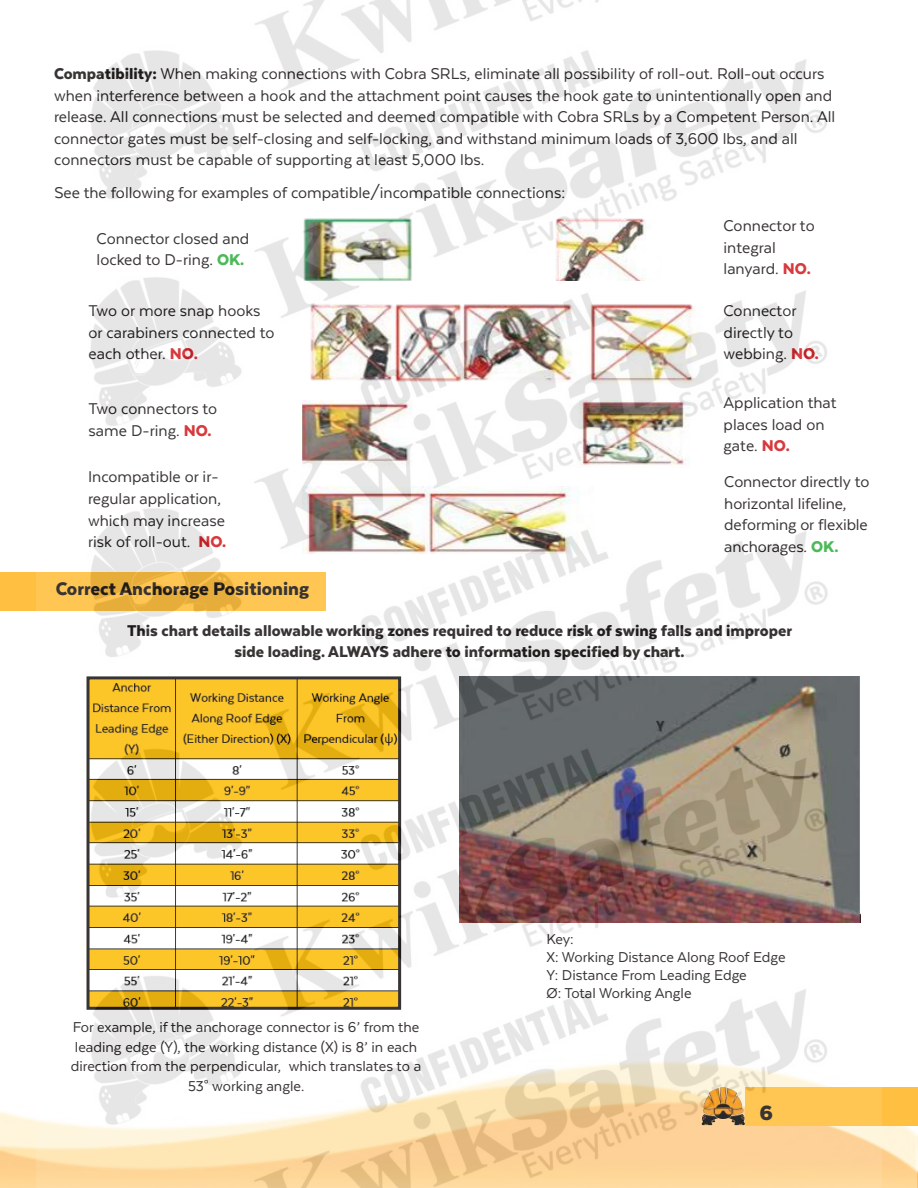
<style>
.page{position:relative;width:918px;height:1188px;background:#fff}
.page>*{position:absolute;margin:0;border:0;box-sizing:border-box;transform-origin:0 0}
.t1{font:900 24px "Texta";color:#241f1f}
.t2{font:900 21px "Texta";color:#241f1f}
.t3{font:18px/21.6px "Texta";color:#241f1f}
.t4{font:900 18px/21.6px "Texta";color:#241f1f;text-align:center}
.t5{font:16.5px/19.8px "Texta";color:#241f1f;text-align:center}
.s1{font-weight:900}
.s2{font-weight:900;color:#3ab247}
.s3{font-weight:900;color:#d42429}
</style>
<div class="page">
<img style="left:0;top:1111px;width:918px;height:77px">
<div style="left:0;top:572px;width:326px;height:38px;background:#ffc041"></div>
<div style="left:745px;top:1087px;width:173px;height:38px;background:#ffc041"></div>
<img style="left:37px;top:0;width:844px;height:1188px">
<p class="t3" style="left:54px;top:63px;width:783px"><span class="s1">Compatibility:</span> When making connections with Cobra SRLs, eliminate all possibility of roll-out. Roll-out occurs when interference between a hook and the attachment point causes the hook gate to unintentionally open and release. All connections must be selected and deemed compatible with Cobra SRLs by a Competent Person. All connector gates must be self-closing and self-locking, and withstand minimum loads of 3,600 lbs, and all connectors must be capable of supporting at least 5,000 lbs.</p>
<p class="t3" style="left:54px;top:182px;width:512px">See the following for examples of compatible/incompatible connections:</p>
<p class="t3" style="left:97px;top:227px;width:154px">Connector closed and locked to D-ring. <span class="s2">OK.</span></p>
<p class="t3" style="left:89px;top:300px;width:187px">Two or more snap hooks or carabiners connected to each other. <span class="s3">NO.</span></p>
<p class="t3" style="left:724px;top:215px;width:93px">Connector to integral lanyard. <span class="s3">NO.</span></p>
<p class="t3" style="left:724px;top:300px;width:97px">Connector directly to webbing. <span class="s3">NO.</span></p>
<p class="t3" style="left:724px;top:392px;width:115px">Application that places load on gate. <span class="s3">NO.</span></p>
<p class="t3" style="left:89px;top:398px;width:130px">Two connectors to same D-ring. <span class="s3">NO.</span></p>
<p class="t3" style="left:88px;top:466px;width:140px">Incompatible or ir&shy;regular application, which may increase risk of roll-out. <span class="s3">NO.</span></p>
<p class="t3" style="left:724px;top:471px;width:147px">Connector directly to horizontal lifeline, deforming or flexible anchorages. <span class="s2">OK.</span></p>
<p class="t2" style="left:56px;top:578px;width:255px">Correct Anchorage Positioning</p>
<p class="t4" style="left:127px;top:619px;width:667px">This chart details allowable working zones required to reduce risk of swing falls and improper side loading. ALWAYS adhere to information specified by chart.</p>
<p class="t5" style="left:71px;top:1017px;width:352px">For example, if the anchorage connector is 6’ from the leading edge (Y), the working distance (X) is 8’ in each direction from the perpendicular, which translates to a 53° working angle.</p>
<p class="t5" style="left:546px;top:930px;width:241px;line-height:18px;text-align:left">Key:<br>X: Working Distance Along Roof Edge<br>Y: Distance From Leading Edge<br>Ø: Total Working Angle</p>
<h1 class="t1" style="left:759px;top:1101px;width:15px">6</h1>
</div>
